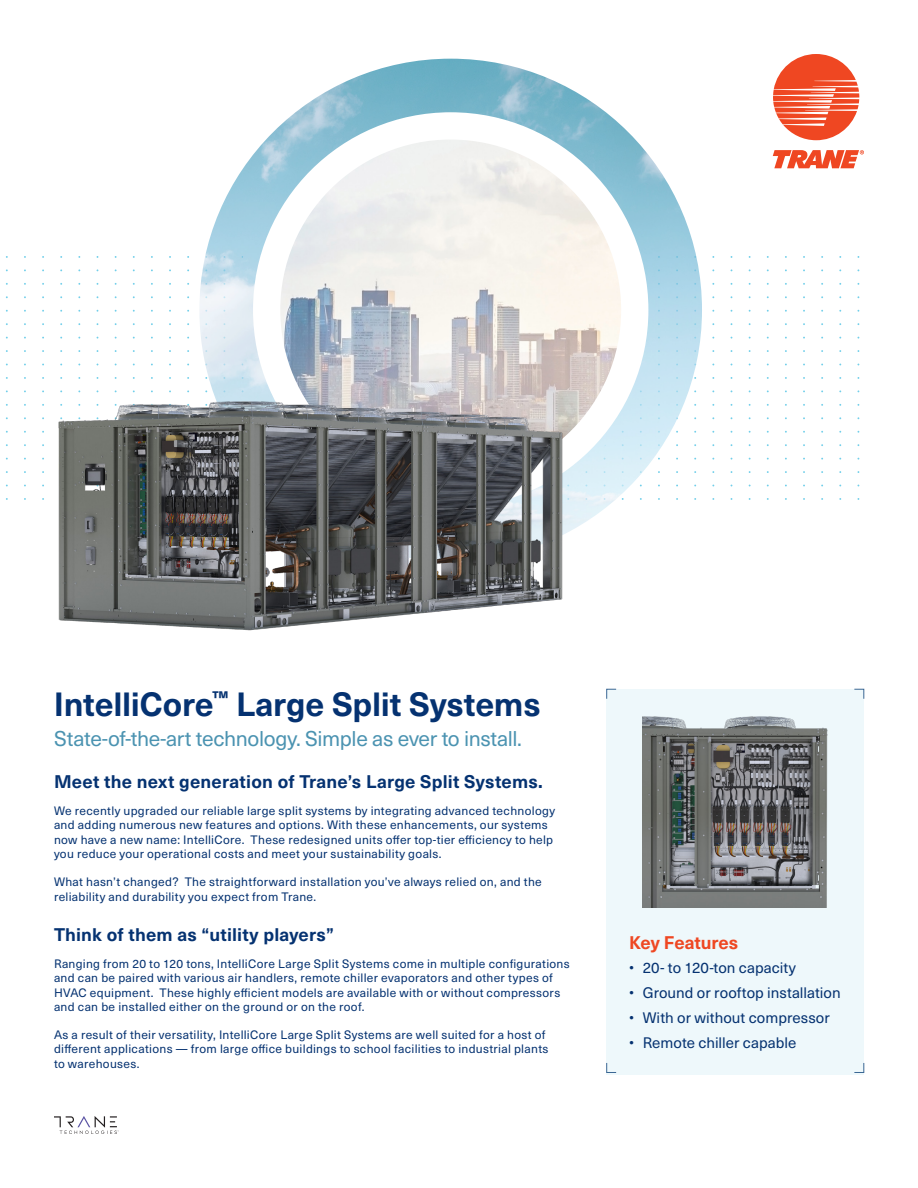
<style>
.page{position:relative;width:918px;height:1188px;background:#fff}
.page>*{position:absolute;margin:0;border:0;box-sizing:border-box;transform-origin:0 0}
.Main_Heading_v1{font:700 33px "Neue Haas Unica W1 G";letter-spacing:-.005em;color:#053271}
.Main_Heading_v2{font:21px "Neue Haas Unica W1 G";letter-spacing:-.02em;color:#4b93b1}
.Paragraph_Copy-_10pt{font:700 18px "Neue Haas Unica W1 G";letter-spacing:.01em;color:#053271}
.Red_Headers{font:700 18px "Neue Haas Unica W1 G";letter-spacing:-.005em;color:#ef4722}
.t1{font:15px "Neue Haas Unica W1 G";color:#053271}
.Paragraph_Copy-_10pt-2{font:12px/14.4px "Neue Haas Unica W1 G";letter-spacing:.025em;color:#053271}
</style>
<div class="page">
<div style="left:606px;top:689px;width:258px;height:385px;background:#eef8fb"></div>
<svg style="left:854px;top:1063px;width:10px;height:10px"></svg>
<svg style="left:606px;top:1063px;width:11px;height:10px"></svg>
<svg style="left:854px;top:689px;width:10px;height:10px"></svg>
<svg style="left:606px;top:689px;width:11px;height:10px"></svg>
<img style="left:643px;top:716px;width:185px;height:192px">
<svg style="left:54px;top:1116px;width:65px;height:18px"></svg>
<svg style="left:773px;top:150px;width:67px;height:18px"></svg>
<svg style="left:840px;top:150px;width:24px;height:18px"></svg>
<svg style="left:773px;top:54px;width:86px;height:86px"></svg>
<img style="left:199px;top:59px;width:503px;height:448px">
<img style="left:42px;top:392px;width:565px;height:239px">
<p class="Main_Heading_v1" style="left:54px;top:679px;width:488px">IntelliCore<sup>™</sup> Large Split Systems</p>
<p class="Main_Heading_v2" style="left:54px;top:723px;width:469px">State-of-the-art technology. Simple as ever to install.</p>
<p class="Paragraph_Copy-_10pt" style="left:54px;top:768px;width:490px">Meet the next generation of Trane’s Large Split Systems.</p>
<p class="Paragraph_Copy-_10pt-2" style="left:54px;top:803px;width:503px">We recently upgraded our reliable large split systems by integrating advanced technology and adding numerous new features and options. With these enhancements, our systems now have a new name: IntelliCore. These redesigned units offer top-tier efficiency to help you reduce your operational costs and meet your sustainability goals.</p>
<p class="Paragraph_Copy-_10pt-2" style="left:54px;top:874px;width:489px">What hasn’t changed? The straightforward installation you’ve always relied on, and the reliability and durability you expect from Trane.</p>
<p class="Paragraph_Copy-_10pt" style="left:54px;top:921px;width:281px">Think of them as “utility players”</p>
<p class="Paragraph_Copy-_10pt-2" style="left:54px;top:956px;width:517px">Ranging from 20 to 120 tons, IntelliCore Large Split Systems come in multiple configurations and can be paired with various air handlers, remote chiller evaporators and other types of HVAC equipment. These highly efficient models are available with or without compressors and can be installed either on the ground or on the roof.</p>
<p class="Paragraph_Copy-_10pt-2" style="left:54px;top:1027px;width:496px">As a result of their versatility, IntelliCore Large Split Systems are well suited for a host of different applications — from large office buildings to school facilities to industrial plants to warehouses.</p>
<p class="Red_Headers" style="left:629px;top:929px;width:110px">Key Features</p>
<p class="t1" style="left:629px;top:957px;width:168px">• 20- to 120-ton capacity</p>
<p class="t1" style="left:629px;top:982px;width:213px">• Ground or rooftop installation</p>
<p class="t1" style="left:629px;top:1006px;width:202px">• With or without compressor</p>
<p class="t1" style="left:629px;top:1031px;width:169px">• Remote chiller capable</p>
</div>
